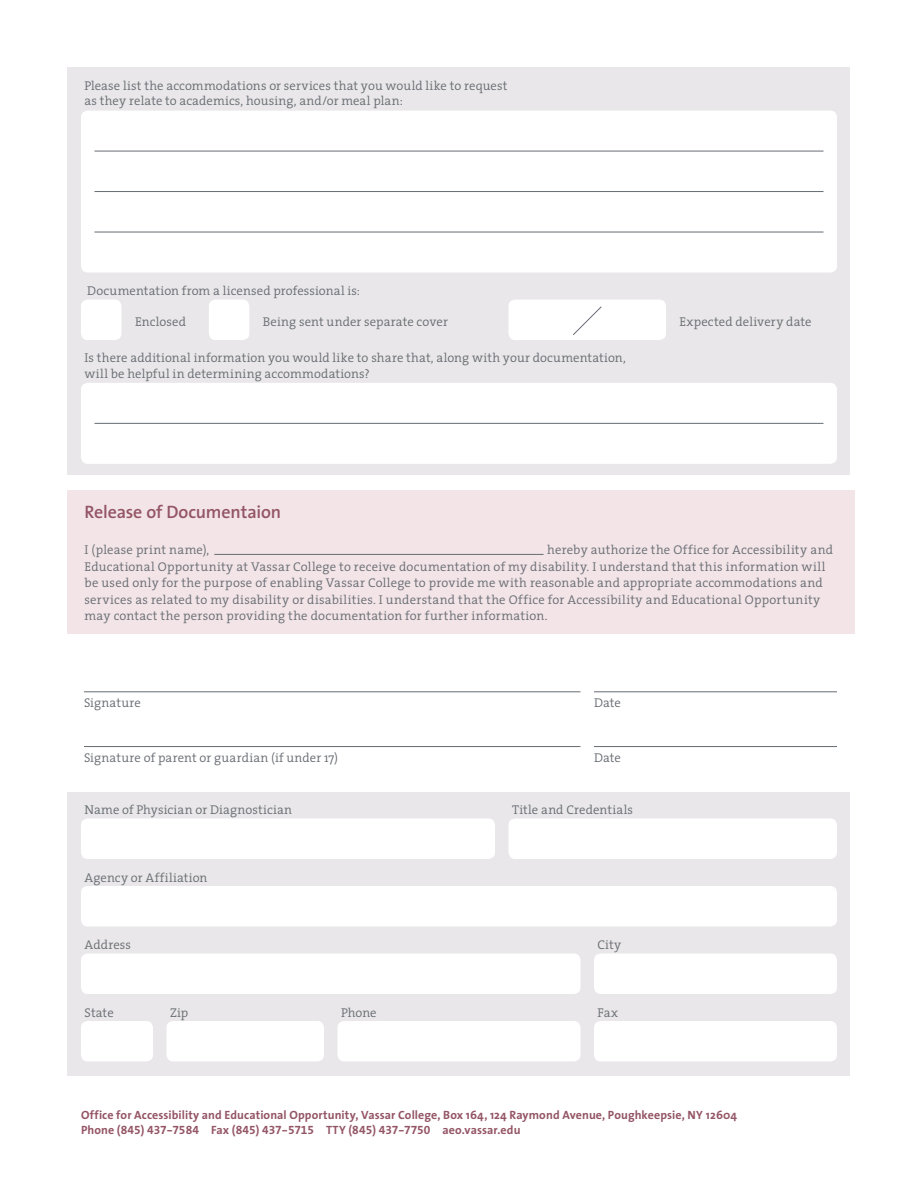
<style>
.page{position:relative;width:918px;height:1188px;background:#fff}
.page>*{position:absolute;margin:0;border:0;box-sizing:border-box;transform-origin:0 0}
.t1{font:600 18px "The Sans";letter-spacing:-.01em;color:#945565}
.Paragraph_Style_1{font:300 12.75px/16.5px "The Serif";letter-spacing:.01em;color:#676c72}
.t2{font:700 12px "The Sans";letter-spacing:.01em;color:#945565}
.t3{font:12px "The Sans Bold Expert";letter-spacing:.01em;color:#945565}
.s1{font-family:"The Sans";font-weight:700}
</style>
<div class="page">
<div style="left:68px;top:68px;width:782px;height:407px;background:#e9e7e9"></div>
<div style="left:81px;top:111px;width:756px;height:162px;background:#fff;border-radius:7px"></div>
<hr style="left:94px;top:151px;width:730px;height:1px;background:#676c72">
<hr style="left:94px;top:191px;width:730px;height:1px;background:#676c72">
<hr style="left:94px;top:232px;width:730px;height:1px;background:#676c72">
<div style="left:81px;top:300px;width:41px;height:40px;background:#fff;border-radius:7px"></div>
<div style="left:209px;top:300px;width:40px;height:40px;background:#fff;border-radius:7px"></div>
<div style="left:508px;top:300px;width:158px;height:40px;background:#fff;border-radius:7px"></div>
<svg style="left:573px;top:306px;width:29px;height:29px"></svg>
<div style="left:68px;top:491px;width:787px;height:143px;background:#f2e4e7"></div>
<hr style="left:84px;top:691px;width:496px;height:1px;background:#676c72">
<hr style="left:84px;top:746px;width:496px;height:1px;background:#676c72">
<hr style="left:594px;top:691px;width:243px;height:1px;background:#676c72">
<hr style="left:594px;top:746px;width:243px;height:1px;background:#676c72">
<hr style="left:214px;top:554px;width:330px;height:1px;background:#676c72">
<div style="left:68px;top:792px;width:782px;height:283px;background:#e9e7e9"></div>
<div style="left:81px;top:818px;width:414px;height:41px;background:#fff;border-radius:7px"></div>
<div style="left:81px;top:886px;width:756px;height:40px;background:#fff;border-radius:7px"></div>
<div style="left:81px;top:953px;width:499px;height:41px;background:#fff;border-radius:7px"></div>
<div style="left:594px;top:953px;width:243px;height:41px;background:#fff;border-radius:7px"></div>
<div style="left:338px;top:1021px;width:242px;height:40px;background:#fff;border-radius:7px"></div>
<div style="left:594px;top:1021px;width:243px;height:40px;background:#fff;border-radius:7px"></div>
<div style="left:508px;top:818px;width:329px;height:41px;background:#fff;border-radius:7px"></div>
<div style="left:81px;top:1021px;width:72px;height:40px;background:#fff;border-radius:7px"></div>
<div style="left:166px;top:1021px;width:158px;height:40px;background:#fff;border-radius:7px"></div>
<div style="left:81px;top:383px;width:756px;height:81px;background:#fff;border-radius:7px"></div>
<hr style="left:94px;top:423px;width:730px;height:1px;background:#676c72">
<p class="Paragraph_Style_1" style="left:85px;top:77px;width:425px;line-height:15.8px">Please list the accommodations or services that you would like to request as they relate to academics, housing, and/or meal plan:</p>
<p class="Paragraph_Style_1" style="left:87px;top:282px;width:274px">Documentation from a licensed professional is:</p>
<p class="Paragraph_Style_1" style="left:135px;top:313px;width:52px">Enclosed</p>
<p class="Paragraph_Style_1" style="left:263px;top:313px;width:187px">Being sent under separate cover</p>
<p class="Paragraph_Style_1" style="left:85px;top:350px;width:543px;line-height:15.8px">Is there additional information you would like to share that, along with your documentation, will be helpful in determining accommodations?</p>
<p class="Paragraph_Style_1" style="left:680px;top:313px;width:134px">Expected delivery date</p>
<p class="t1" style="left:85px;top:497px;width:198px">Release of Documentaion</p>
<p class="Paragraph_Style_1" style="left:85px;top:541px;width:126px">I (please print name),</p>
<p class="Paragraph_Style_1" style="left:85px;top:541px;width:750px;text-indent:463px">hereby authorize the Office for Accessibility and Educational Opportunity at Vassar College to receive documentation of my disability. I understand that this information will be used only for the purpose of enabling Vassar College to provide me with reasonable and appropriate accommodations and services as related to my disability or disabilities. I understand that the Office for Accessibility and Educational Opportunity may contact the person providing the documentation for further information.</p>
<p class="Paragraph_Style_1" style="left:84px;top:694px;width:58px">Signature</p>
<p class="Paragraph_Style_1" style="left:84px;top:749px;width:256px">Signature of parent or guardian (if under 17)</p>
<p class="Paragraph_Style_1" style="left:594px;top:694px;width:28px">Date</p>
<p class="Paragraph_Style_1" style="left:594px;top:749px;width:28px">Date</p>
<p class="Paragraph_Style_1" style="left:85px;top:801px;width:209px">Name of Physician or Diagnostician</p>
<p class="Paragraph_Style_1" style="left:512px;top:801px;width:123px">Title and Credentials</p>
<p class="Paragraph_Style_1" style="left:85px;top:869px;width:124px">Agency or Affiliation</p>
<p class="Paragraph_Style_1" style="left:85px;top:936px;width:48px">Address</p>
<p class="Paragraph_Style_1" style="left:598px;top:936px;width:25px">City</p>
<p class="Paragraph_Style_1" style="left:85px;top:1004px;width:31px">State</p>
<p class="Paragraph_Style_1" style="left:170px;top:1004px;width:20px">Zip</p>
<p class="Paragraph_Style_1" style="left:341px;top:1004px;width:37px">Phone</p>
<p class="Paragraph_Style_1" style="left:598px;top:1004px;width:22px">Fax</p>
<p class="t2" style="left:81px;top:1105px;width:658px">Office for Accessibility and Educational Opportunity, Vassar College, Box 164, 124 Raymond Avenue, Poughkeepsie, NY 12604</p>
<p class="t3" style="left:81px;top:1120px;width:441px"><span class="s1">Phone</span> (845) 437-7584 <span class="s1">Fax</span> (845) 437-5715 <span class="s1">TTY</span> (845) 437-7750 <span class="s1">aeo.vassar.edu</span></p>
</div>
